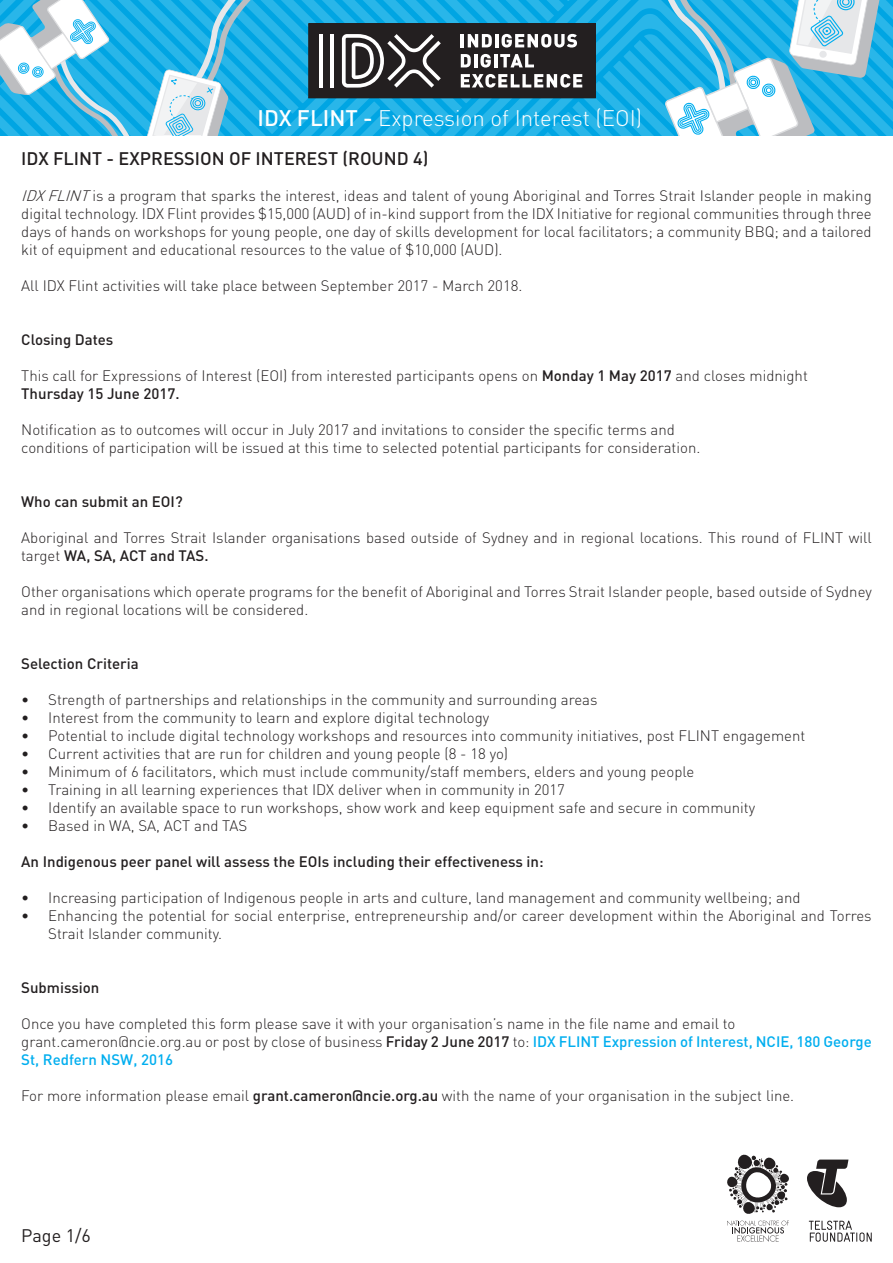
<style>
.page{position:relative;width:893px;height:1263px;background:#fff}
.page>*{position:absolute;margin:0;border:0;box-sizing:border-box;transform-origin:0 0}
.t1{font:300 22.2px "DIN";color:#fff}
.t2{font:500 18px "DIN";color:#231f20}
.t3{font:18px "DIN";color:#231f20}
.t4{font:300 15px/18px "DIN";color:#231f20}
.t5{font:500 15px "DIN";color:#231f20}
.t6{font:500 15px/18px "DIN";color:#00aeef}
.s1{font-weight:500}
.s2{font-style:italic}
.s3{font-weight:300;color:#231f20}
.s4{color:#231f20}
</style>
<div class="page">
<svg style="left:727px;top:1154px;width:62px;height:88px"></svg>
<svg style="left:807px;top:1159px;width:41px;height:48px"></svg>
<svg style="left:809px;top:1220px;width:63px;height:22px"></svg>
<svg style="left:300px;top:0;width:593px;height:135px;background:#18aee5"></svg>
<div style="left:309px;top:24px;width:286px;height:74px;background:#231f20"></div>
<div style="left:308px;top:23px;width:288px;height:75px;border:1px solid #231f20"></div>
<svg style="left:0;top:0;width:300px;height:135px;background:#53bfe7"></svg>
<svg style="left:342px;top:34px;width:99px;height:54px"></svg>
<hr style="left:319px;top:34px;width:4px;height:54px;background:#fff">
<hr style="left:330px;top:34px;width:3px;height:54px;background:#fff">
<svg style="left:461px;top:34px;width:116px;height:14px"></svg>
<svg style="left:461px;top:54px;width:73px;height:14px"></svg>
<svg style="left:461px;top:74px;width:121px;height:14px"></svg>
<svg style="left:644px;top:0;width:237px;height:135px"></svg>
<p class="t1" style="left:258px;top:104px;width:386px"><span class="s1">IDX FLINT -</span> Expression of Interest (EOI)</p>
<p class="t2" style="left:21px;top:147px;width:409px">IDX FLINT - EXPRESSION OF INTEREST (ROUND 4)</p>
<p class="t4" style="left:21px;top:187px;width:852px;text-align:justify"><span class="s2">IDXFLINT</span>is a program that sparks the interest, ideas and talent of young Aboriginal and Torres Strait Islander people in making digital technology. IDX Flint provides $15,000 (AUD) of in-kind support from the IDX Initiative for regional communities through three days of hands on workshops for young people, one day of skills development for local facilitators; a community BBQ; and a tailored kit of equipment and educational resources to the value of $10,000 (AUD).</p>
<p class="t4" style="left:21px;top:277px;width:503px">All IDX Flint activities will take place between September 2017 - March 2018.</p>
<p class="t5" style="left:21px;top:330px;width:94px">Closing Dates</p>
<p class="t4" style="left:21px;top:367px;width:788px">This call for Expressions of Interest (EOI) from interested participants opens on <span class="s1">Monday 1 May 2017</span> and closes midnight</p>
<p class="t5" style="left:21px;top:384px;width:160px">Thursday 15 June 2017.</p>
<p class="t4" style="left:21px;top:421px;width:655px">Notification as to outcomes will occur in July 2017 and invitations to consider the specific terms and</p>
<p class="t4" style="left:21px;top:439px;width:681px">conditions of participation will be issued at this time to selected potential participants for consideration.</p>
<p class="t5" style="left:21px;top:492px;width:163px">Who can submit an EOI?</p>
<p class="t4" style="left:21px;top:529px;width:852px">Aboriginal and Torres Strait Islander organisations based outside of Sydney and in regional locations. This round of FLINT will target <span class="s1">WA, SA, ACT and TAS.</span></p>
<p class="t4" style="left:21px;top:583px;width:852px">Other organisations which operate programs for the benefit of Aboriginal and Torres Strait Islander people, based outside of Sydney and in regional locations will be considered.</p>
<p class="t5" style="left:21px;top:654px;width:119px">Selection Criteria</p>
<p class="t4" style="left:21px;top:691px;width:578px">• Strength of partnerships and relationships in the community and surrounding areas</p>
<p class="t4" style="left:21px;top:709px;width:470px">• Interest from the community to learn and explore digital technology</p>
<p class="t4" style="left:21px;top:727px;width:786px">• Potential to include digital technology workshops and resources into community initiatives, post FLINT engagement</p>
<p class="t4" style="left:21px;top:745px;width:488px">• Current activities that are run for children and young people (8 - 18 yo)</p>
<p class="t4" style="left:21px;top:763px;width:674px">• Minimum of 6 facilitators, which must include community/staff members, elders and young people</p>
<p class="t4" style="left:21px;top:781px;width:545px">• Training in all learning experiences that IDX deliver when in community in 2017</p>
<p class="t4" style="left:21px;top:799px;width:735px">• Identify an available space to run workshops, show work and keep equipment safe and secure in community</p>
<p class="t4" style="left:21px;top:817px;width:228px">• Based in WA, SA, ACT and TAS</p>
<p class="t5" style="left:21px;top:852px;width:524px">An Indigenous peer panel will assess the EOIs including their effectiveness in:</p>
<p class="t4" style="left:21px;top:889px;width:781px">• Increasing participation of Indigenous people in arts and culture, land management and community wellbeing; and</p>
<p class="t4" style="left:48px;top:907px;width:825px;text-indent:-27px">• Enhancing the potential for social enterprise, entrepreneurship and/or career development within the Aboriginal and Torres<br>Strait Islander community.</p>
<p class="t5" style="left:21px;top:978px;width:80px">Submission</p>
<p class="t4" style="left:21px;top:1015px;width:716px">Once you have completed this form please save it with your organisation’s name in the file name and email to</p>
<p class="t6" style="left:21px;top:1032px;width:852px"><span class="s3">grant.cameron@ncie.org.au or post by close of business</span> <span class="s4">Friday 2 June 2017</span> <span class="s3">to:</span> IDX FLINT Expression of Interest, NCIE, 180 George<br>St, Redfern NSW, 2016</p>
<p class="t4" style="left:21px;top:1087px;width:774px">For more information please email <span class="s1">grant.cameron@ncie.org.au</span> with the name of your organisation in the subject line.</p>
<p class="t3" style="left:21px;top:1224px;width:71px">Page 1/6</p>
</div>
